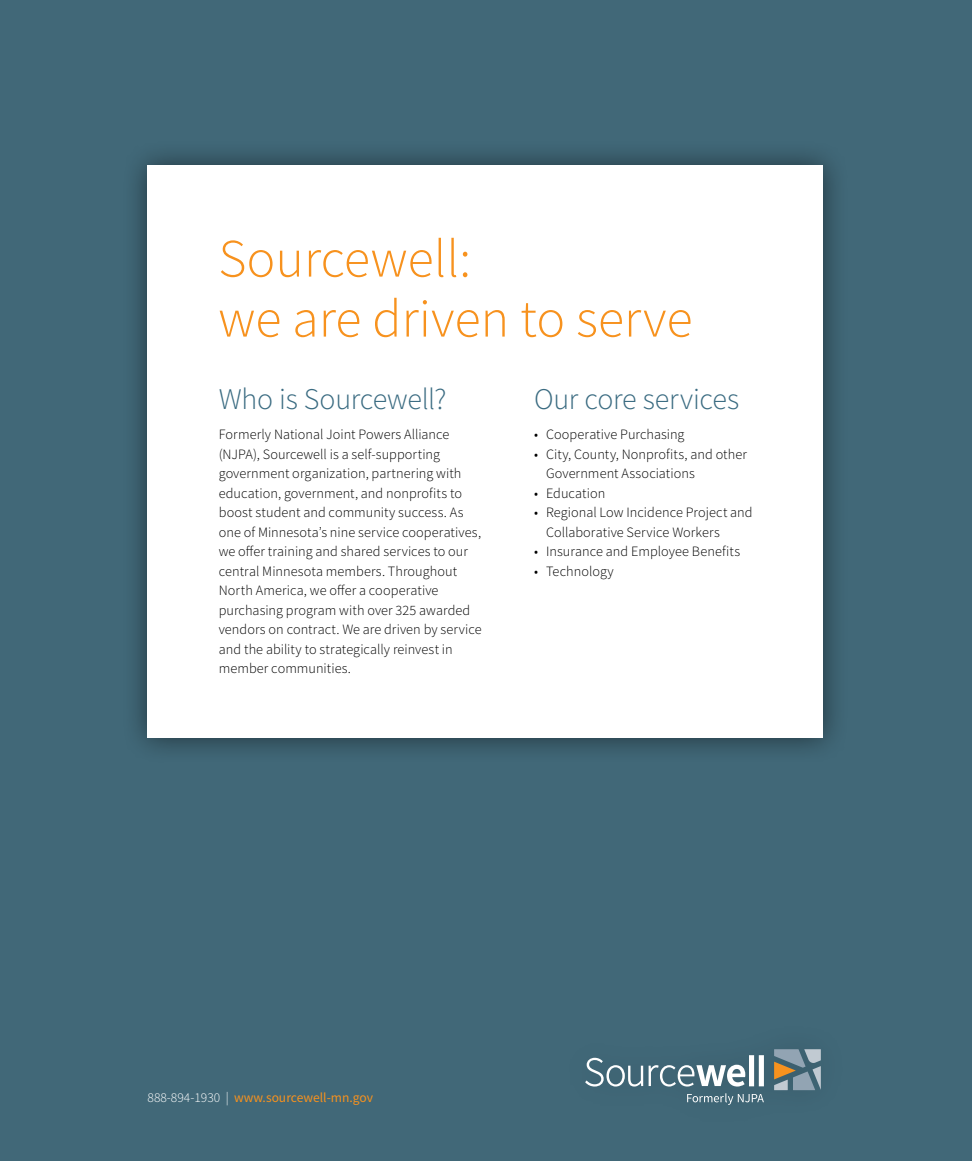
<style>
.page{position:relative;width:972px;height:1161px;background:#416878}
.page>*{position:absolute;margin:0;border:0;box-sizing:border-box;transform-origin:0 0}
.t1{font:300 54px/60px "Source Sans Pro";color:#f7921e}
.t2{font:300 30px "Source Sans Pro";letter-spacing:-.01em;color:#3a6b81}
.t3{font:300 14.25px/19.5px "Source Sans Pro";letter-spacing:.005em;color:#000}
.t4{font:13.5px "Source Sans Pro";color:#f7921e}
.s1{font-weight:300;color:#fff}
</style>
<div class="page">
<div style="left:121px;top:139px;width:728px;height:626px;background:#000;opacity:.5"></div>
<div style="left:148px;top:166px;width:675px;height:572px;background:#fff"></div>
<svg style="left:585px;top:1055px;width:179px;height:50px"></svg>
<svg style="left:774px;top:1049px;width:47px;height:41px"></svg>
<h1 class="t1" style="left:218px;top:229px;width:476px">Sourcewell:<br>we are driven to serve</h1>
<h2 class="t2" style="left:219px;top:381px;width:229px">Who is Sourcewell?</h2>
<p class="t3" style="left:219px;top:425px;width:264px">Formerly National Joint Powers Alliance (NJPA), Sourcewell is a self-supporting government organization, partnering with education, government, and nonprofits to boost student and community success. As one of Minnesota’s nine service cooperatives, we offer training and shared services to our central Minnesota members. Throughout North America, we offer a cooperative purchasing program with over 325 awarded vendors on contract. We are driven by service and the ability to strategically reinvest in member communities.</p>
<h2 class="t2" style="left:534px;top:381px;width:207px">Our core services</h2>
<p class="t3" style="left:534px;top:425px;width:152px">• Cooperative Purchasing</p>
<p class="t3" style="left:546px;top:444px;width:203px;text-indent:-12px">• City, County, Nonprofits, and other<br>Government Associations</p>
<p class="t3" style="left:534px;top:483px;width:73px">• Education</p>
<p class="t3" style="left:546px;top:503px;width:208px;text-indent:-12px">• Regional Low Incidence Project and<br>Collaborative Service Workers</p>
<p class="t3" style="left:534px;top:542px;width:208px">• Insurance and Employee Benefits</p>
<p class="t3" style="left:534px;top:561px;width:81px">• Technology</p>
<p class="t4" style="left:148px;top:1089px;width:227px"><span class="s1">888-894-1930 |</span> www.sourcewell-mn.gov</p>
</div>
